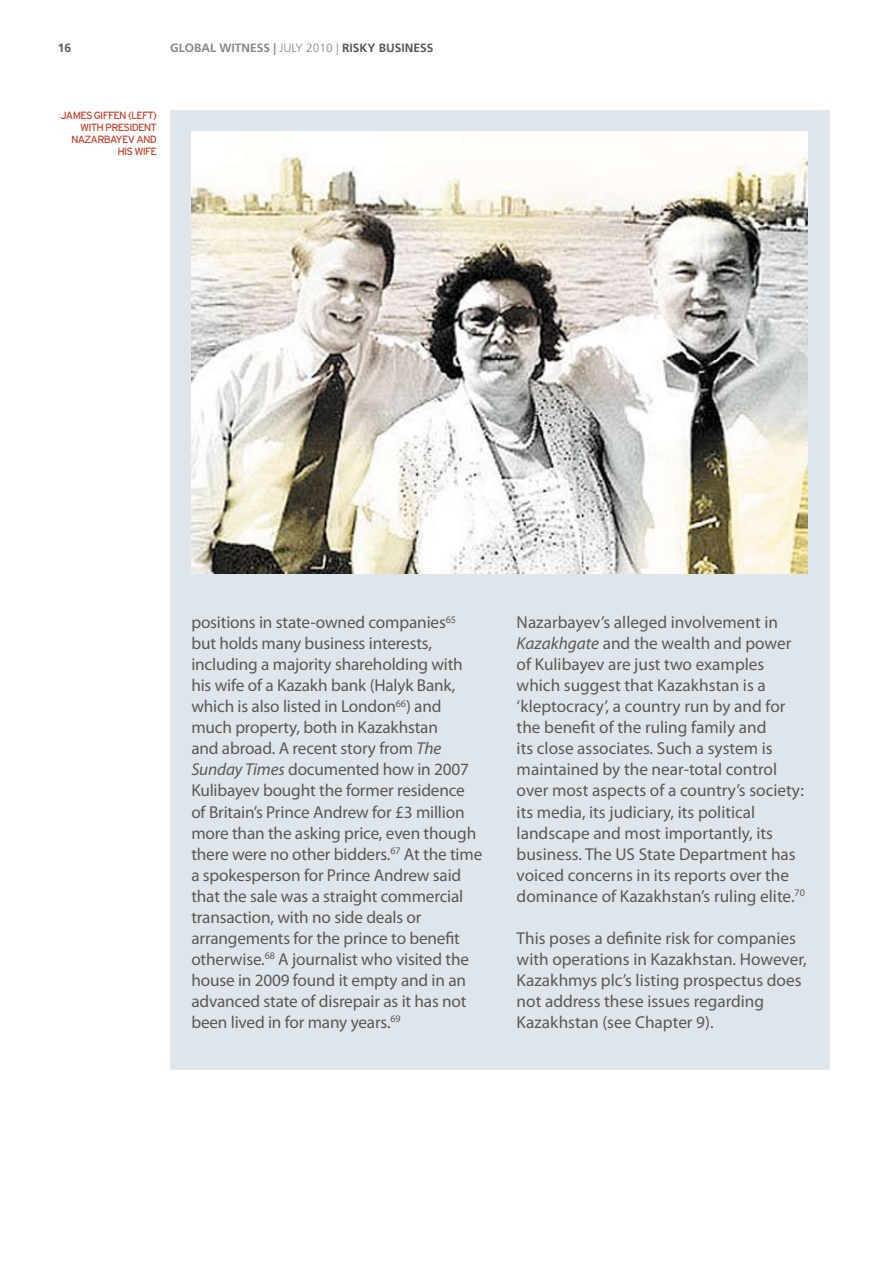
<style>
.page{position:relative;width:893px;height:1263px;background:#fff}
.page>*{position:absolute;margin:0;border:0;box-sizing:border-box;transform-origin:0 0}
.t1{font:17.25px/21px "Myriad Pro";letter-spacing:-.01em;color:#58585a}
.t2{font:700 12px "Frutiger";color:#878889}
.t3{font:700 12px "Frutiger";color:#58585a}
.t4{font:10.5px/12px "Interstate";letter-spacing:-.07em;color:#c14630;text-align:right}
.s1{font-weight:300}
.s2{color:#58585a}
.s3{font-style:italic}
</style>
<div class="page">
<div style="left:170px;top:111px;width:659px;height:959px;background:#dfe6eb"></div>
<img style="left:191px;top:132px;width:617px;height:441px">
<p class="t3" style="left:58px;top:40px;width:7px">16</p>
<p class="t2" style="left:170px;top:40px;width:232px">GLOBAL WITNESS | <span class="s1">JULY 2010 |</span> <span class="s2">RISKY BUSINESS</span></p>
<p class="t4" style="left:61px;top:109px;width:98px">JAMES GIFFEN (LEFT)<br>WITH PRESIDENT<br>NAZARBAYEV AND<br>HIS WIFE</p>
<p class="t1" style="left:191px;top:612px;width:292px">positions in state-owned companies<sup>65 </sup>but holds many business interests, including a majority shareholding with his wife of a Kazakh bank (Halyk Bank, which is also listed in London<sup>66</sup>) and much property, both in Kazakhstan<br>and abroad. A recent story from <span class="s3">The Sunday Times</span> documented how in 2007<br>Kulibayev bought the former residence of Britain’s Prince Andrew for £3 million more than the asking price, even though there were no other bidders.<sup>67</sup> At the time a spokesperson for Prince Andrew said that the sale was a straight commercial transaction, with no side deals or arrangements for the prince to benefit otherwise.<sup>68</sup> A journalist who visited the house in 2009 found it empty and in an advanced state of disrepair as it has not been lived in for many years.<sup>69</sup></p>
<p class="t1" style="left:517px;top:612px;width:290px">Nazarbayev’s alleged involvement in <span class="s3">Kazakhgate</span> and the wealth and power of Kulibayev are just two examples which suggest that Kazakhstan is a ‘kleptocracy’, a country run by and for the benefit of the ruling family and<br>its close associates. Such a system is maintained by the near-total control over most aspects of a country’s society: its media, its judiciary, its political landscape and most importantly, its business. The US State Department has voiced concerns in its reports over the dominance of Kazakhstan’s ruling elite.<sup>70</sup></p>
<p class="t1" style="left:517px;top:927px;width:292px">This poses a definite risk for companies with operations in Kazakhstan. However, Kazakhmys plc’s listing prospectus does not address these issues regarding Kazakhstan (see Chapter 9).</p>
</div>
